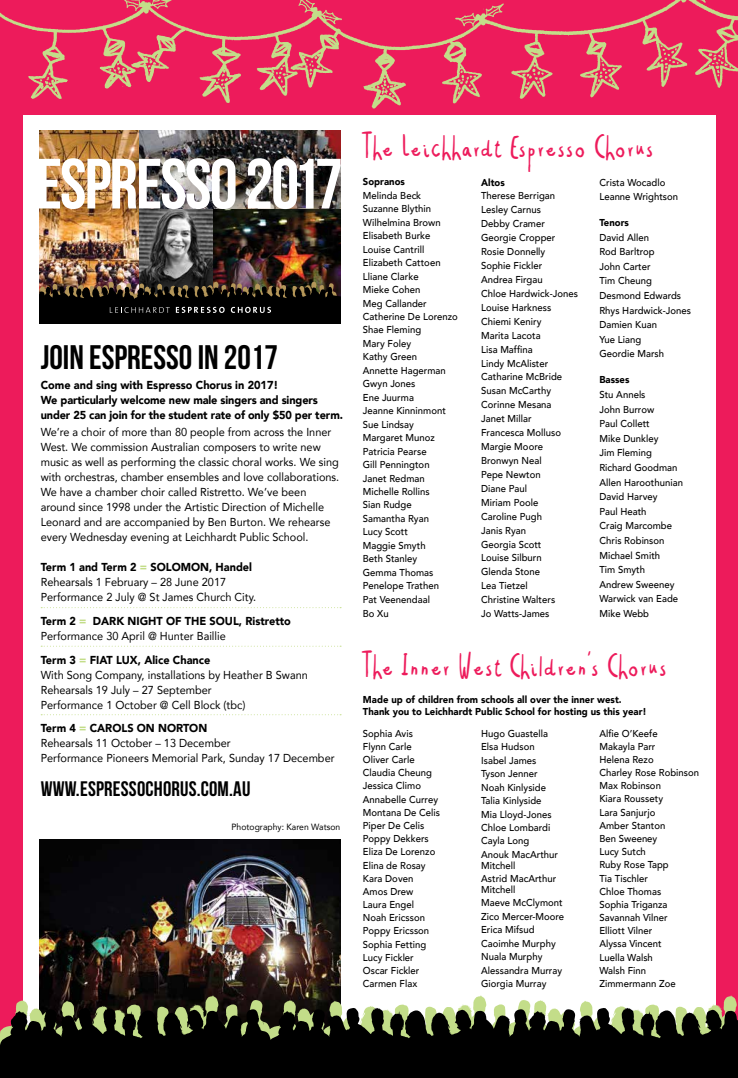
<style>
.page{position:relative;width:738px;height:1078px;background:#fff}
.page>*{position:absolute;margin:0;border:0;box-sizing:border-box;transform-origin:0 0}
.t1{font:70.9px "Bebas Neue";letter-spacing:-.025em;color:#fff}
.t2{font:34px "Christmas Gift";letter-spacing:-.03em;color:#ed1b5b;scale:.95 1}
.t3{font:34px "Bebas Neue";color:#000}
.t4{font:21px "Bebas Neue";letter-spacing:.01em;color:#000}
.t5{font:11.5px/15px "Avenir";color:#000;scale:.95 1}
.t6{font:900 11.5px/15px "Avenir";letter-spacing:-.01em;color:#000;scale:.95 1}
.t7{font:500 10px/13.5px "Avenir";letter-spacing:.005em;color:#000;scale:.95 1}
.t8{font:900 10px/12px "Avenir";letter-spacing:.005em;color:#000;scale:.95 1}
.t9{font:9px "Avenir";letter-spacing:.005em;color:#000;scale:.95 1}
.s1{font-weight:900}
.s2{font-weight:900;color:#c3dd89}
.s3{color:#c3dd89}
.s4{font-weight:400}
</style>
<div class="page">
<div style="left:0;top:0;width:737px;height:1077px;background:#ed1b5b"></div>
<div style="left:23px;top:115px;width:691px;height:927px;background:#fff"></div>
<img style="left:0;top:0;width:737px;height:109px">
<svg style="left:41px;top:607px;width:300px;height:1px"></svg>
<svg style="left:41px;top:645px;width:300px;height:1px"></svg>
<svg style="left:41px;top:714px;width:300px;height:1px"></svg>
<img style="left:40px;top:130px;width:99px;height:151px">
<img style="left:139px;top:130px;width:201px;height:151px">
<svg style="left:40px;top:281px;width:301px;height:43px;background:#1f1913"></svg>
<img style="left:40px;top:839px;width:300px;height:156px">
<svg style="left:16px;top:995px;width:721px;height:11px"></svg>
<svg style="left:0;top:1006px;width:737px;height:71px;background:#22241a"></svg>
<h1 class="t1" style="left:36px;top:145px;width:308px">ESPRESSO 2017</h1>
<h2 class="t3" style="left:41px;top:339px;width:238px">JOIN ESPRESSO IN 2017</h2>
<p class="t6" style="left:41px;top:376px;width:319px">Come and sing with Espresso Chorus in 2017!<br>We particularly welcome new male singers and singers under 25 can join for the student rate of only $50 per term.</p>
<p class="t5" style="left:41px;top:424px;width:315px">We’re a choir of more than 80 people from across the Inner West. We commission Australian composers to write new music as well as performing the classic choral works. We sing with orchestras, chamber ensembles and love collaborations.<br>We have a chamber choir called Ristretto. We’ve been around since 1998 under the Artistic Direction of Michelle Leonard and are accompanied by Ben Burton. We rehearse every Wednesday evening at Leichhardt Public School.</p>
<p class="t5" style="left:41px;top:559px;width:228px"><span class="s1">Term 1 and Term 2</span> <span class="s2">=</span> <span class="s1">SOLOMON, Handel<br></span>Rehearsals 1 February – 28 June 2017<br>Performance 2 July @ St James Church City.</p>
<p class="t6" style="left:41px;top:613px;width:265px">Term 2 <span class="s3">=</span> DARK NIGHT OF THE SOUL, Ristretto<br><span class="s4">Performance 30 April @ Hunter Baillie</span></p>
<p class="t5" style="left:41px;top:651px;width:282px"><span class="s1">Term 3</span> <span class="s2">=</span> <span class="s1">FIAT LUX, Alice Chance<br></span>With Song Company, installations by Heather B Swann Rehearsals 19 July – 27 September<br>Performance 1 October @ Cell Block (tbc)</p>
<p class="t5" style="left:41px;top:720px;width:310px"><span class="s1">Term 4</span> <span class="s2">=</span> <span class="s1">CAROLS ON NORTON<br></span>Rehearsals 11 October – 13 December<br>Performance Pioneers Memorial Park, Sunday 17 December</p>
<h3 class="t4" style="left:41px;top:776px;width:211px">WWW.ESPRESSOCHORUS.COM.AU</h3>
<p class="t9" style="left:231px;top:819px;width:116px">Photography: Karen Watson</p>
<h2 class="t2" style="left:363px;top:131px;width:308px">The Leichhardt Espresso Chorus</h2>
<p class="t8" style="left:362px;top:176px;width:46px">Sopranos</p>
<p class="t7" style="left:362px;top:188px;width:101px">Melinda Beck<br>Suzanne Blythin<br>Wilhelmina Brown<br>Elisabeth Burke<br>Louise Cantrill<br>Elizabeth Cattoen<br>Lliane Clarke<br>Mieke Cohen<br>Meg Callander<br>Catherine De Lorenzo<br>Shae Fleming<br>Mary Foley<br>Kathy Green<br>Annette Hagerman<br>Gwyn Jones<br>Ene Juurma<br>Jeanne Kinninmont<br>Sue Lindsay<br>Margaret Munoz<br>Patricia Pearse<br>Gill Pennington<br>Janet Redman<br>Michelle Rollins<br>Sian Rudge<br>Samantha Ryan<br>Lucy Scott<br>Maggie Smyth<br>Beth Stanley<br>Gemma Thomas<br>Penelope Trathen<br>Pat Veenendaal</p>
<p class="t7" style="left:362px;top:606px;width:29px">Bo Xu</p>
<p class="t8" style="left:480px;top:176px;width:26px">Altos</p>
<p class="t7" style="left:480px;top:188px;width:103px;line-height:13.9px">Therese Berrigan<br>Lesley Carnus<br>Debby Cramer<br>Georgie Cropper<br>Rosie Donnelly<br>Sophie Fickler<br>Andrea Firgau<br>Chloe Hardwick-Jones<br>Louise Harkness<br>Chiemi Keniry<br>Marita Lacota<br>Lisa Maffina<br>Lindy McAlister<br>Catharine McBride<br>Susan McCarthy<br>Corinne Mesana<br>Janet Millar<br>Francesca Molluso<br>Margie Moore<br>Bronwyn Neal<br>Pepe Newton<br>Diane Paul<br>Miriam Poole<br>Caroline Pugh<br>Janis Ryan<br>Georgia Scott<br>Louise Silburn<br>Glenda Stone<br>Lea Tietzel<br>Christine Walters<br>Jo Watts-James</p>
<p class="t7" style="left:599px;top:174px;width:84px;line-height:14.6px">Crista Wocadlo<br>Leanne Wrightson</p>
<p class="t8" style="left:599px;top:216px;width:33px">Tenors</p>
<p class="t7" style="left:599px;top:229px;width:98px;line-height:14.6px">David Allen<br>Rod Barltrop<br>John Carter<br>Tim Cheung<br>Desmond Edwards<br>Rhys Hardwick-Jones<br>Damien Kuan<br>Yue Liang<br>Geordie Marsh</p>
<p class="t8" style="left:599px;top:373px;width:33px">Basses</p>
<p class="t7" style="left:599px;top:386px;width:89px;line-height:14.6px">Stu Annels<br>John Burrow<br>Paul Collett<br>Mike Dunkley<br>Jim Fleming<br>Richard Goodman<br>Allen Haroothunian<br>David Harvey<br>Paul Heath<br>Craig Marcombe<br>Chris Robinson<br>Michael Smith<br>Tim Smyth<br>Andrew Sweeney<br>Warwick van Eade<br>Mike Webb</p>
<h2 class="t2" style="left:363px;top:650px;width:322px">The Inner West Children’s Chorus</h2>
<p class="t8" style="left:362px;top:693px;width:300px">Made up of children from schools all over the inner west.<br>Thank you to Leichhardt Public School for hosting us this year!</p>
<p class="t7" style="left:362px;top:726px;width:83px;line-height:13.2px">Sophia Avis<br>Flynn Carle<br>Oliver Carle<br>Claudia Cheung<br>Jessica Climo<br>Annabelle Currey<br>Montana De Celis<br>Piper De Celis<br>Poppy Dekkers<br>Eliza De Lorenzo<br>Elina de Rosay<br>Kara Doven<br>Amos Drew<br>Laura Engel<br>Noah Ericsson<br>Poppy Ericsson<br>Sophia Fetting<br>Lucy Fickler<br>Oscar Fickler<br>Carmen Flax</p>
<p class="t7" style="left:480px;top:725px;width:82px">Hugo Guastella<br>Elsa Hudson<br>Isabel James<br>Tyson Jenner<br>Noah Kinlyside<br>Talia Kinlyside<br>Mia Lloyd-Jones<br>Chloe Lombardi<br>Cayla Long<br>Anouk MacArthur</p>
<p class="t7" style="left:480px;top:857px;width:81px">Mitchell<br>Astrid MacArthur</p>
<p class="t7" style="left:480px;top:881px;width:89px">Mitchell<br>Maeve McClymont<br>Zico Mercer-Moore<br>Erica Mifsud<br>Caoimhe Murphy<br>Nuala Murphy<br>Alessandra Murray<br>Giorgia Murray</p>
<p class="t7" style="left:599px;top:725px;width:106px;line-height:13.2px">Alfie O’Keefe<br>Makayla Parr<br>Helena Rezo<br>Charley Rose Robinson<br>Max Robinson<br>Kiara Roussety<br>Lara Sanjurjo<br>Amber Stanton<br>Ben Sweeney<br>Lucy Sutch<br>Ruby Rose Tapp<br>Tia Tischler<br>Chloe Thomas<br>Sophia Triganza<br>Savannah Vilner<br>Elliott Vilner<br>Alyssa Vincent<br>Luella Walsh<br>Walsh Finn<br>Zimmermann Zoe</p>
</div>
